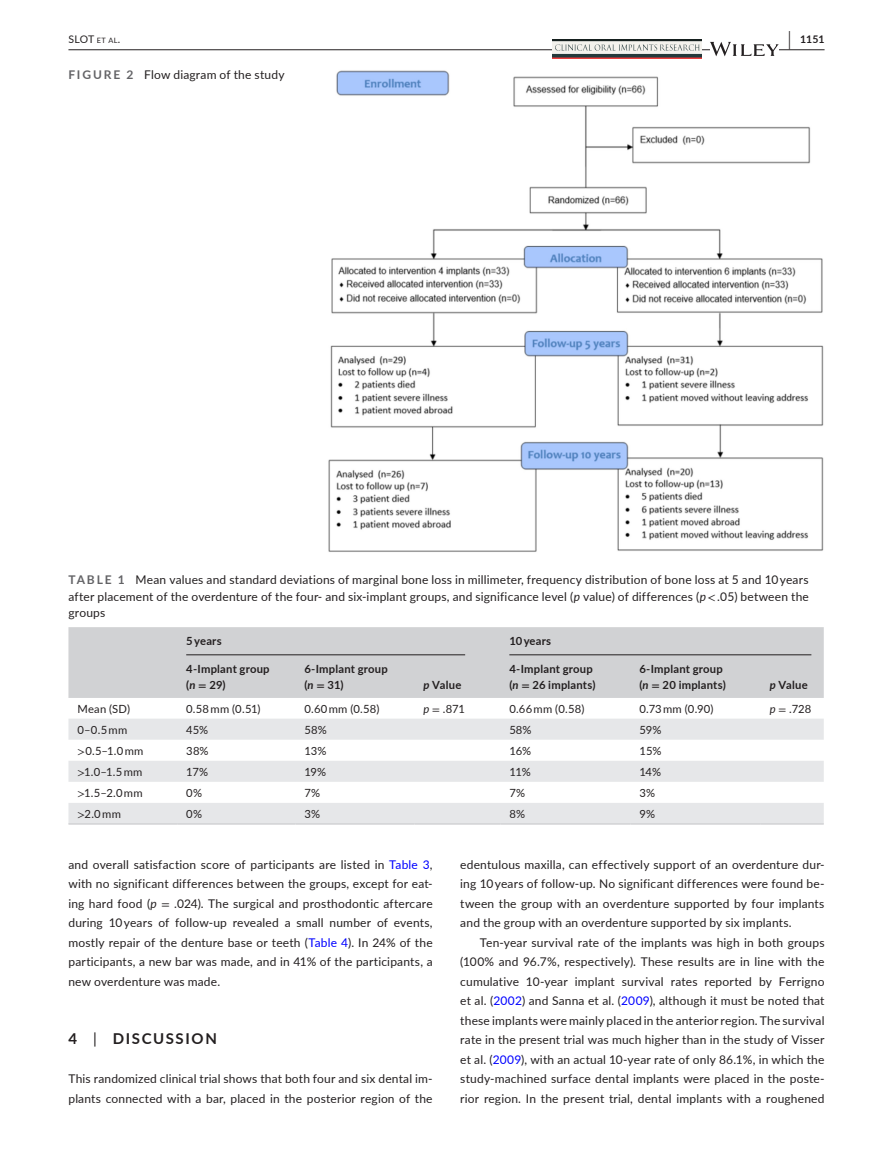
<style>
.page{position:relative;width:893px;height:1174px;background:#fff}
.page>*{position:absolute;margin:0;border:0;box-sizing:border-box;transform-origin:0 0}
.t1{font:700 15px "Lato";letter-spacing:.11em;color:#231f20}
.t2{font:12px/19.5px "Lato";letter-spacing:.015em;color:#231f20;text-align:justify}
.t3{font:11.25px "Lato";letter-spacing:.01em;color:#231f20}
.t4{font:700 11.25px/15.8px "Lato";letter-spacing:.02em;color:#231f20}
.t5{font:10.5px "Lato";color:#231f20}
.t6{font:700 10.5px "Lato";color:#231f20}
.s1{font-size:7.35px}
.s2{font-size:19.5px}
.s3{font-weight:700;color:#636366}
.s4{font-style:italic}
.s5{font-family:"STIX"}
.s6{color:#00f}
.s7{font-weight:400}
</style>
<div class="page">
<hr style="left:68px;top:49px;width:756px;height:1px;background:#231f20">
<img style="left:553px;top:39px;width:148px;height:20px">
<svg style="left:710px;top:42px;width:69px;height:14px"></svg>
<img style="left:328px;top:70px;width:496px;height:482px">
<div style="left:68px;top:627px;width:756px;height:71px;background:#d1d2d4"></div>
<svg style="left:68px;top:719px;width:756px;height:104px;fill:#e6e7e9"></svg>
<hr style="left:68px;top:823px;width:109px;height:1px;background:#d1d2d4">
<hr style="left:177px;top:823px;width:118px;height:1px;background:#d1d2d4">
<hr style="left:295px;top:823px;width:119px;height:1px;background:#d1d2d4">
<hr style="left:414px;top:823px;width:86px;height:1px;background:#d1d2d4">
<hr style="left:500px;top:823px;width:130px;height:1px;background:#d1d2d4">
<hr style="left:630px;top:823px;width:131px;height:1px;background:#d1d2d4">
<hr style="left:761px;top:823px;width:63px;height:1px;background:#d1d2d4">
<hr style="left:186px;top:654px;width:279px;height:1px;background:#231f20">
<hr style="left:509px;top:654px;width:302px;height:1px;background:#231f20">
<p class="t5" style="left:68px;top:31px;width:53px">SLOT <span class="s1">et al</span>.</p>
<p class="t6" style="left:789px;top:31px;width:37px"><span class="s2">|</span> 1151</p>
<p class="t2" style="left:68px;top:64px;width:218px"><span class="s3">FIGURE 2</span> Flow diagram of the study</p>
<p class="t2" style="left:68px;top:571px;width:742px;line-height:16.5px"><span class="s3">TABLE 1</span> Mean values and standard deviations of marginal bone loss in millimeter, frequency distribution of bone loss at 5 and 10 years after placement of the overdenture of the four- and six-implant groups, and significance level (<span class="s4">p</span> value) of differences (<span class="s4">p</span><span class="s5">&lt;</span> .05) between the groups</p>
<p class="t4" style="left:186px;top:633px;width:37px">5 years</p>
<p class="t4" style="left:509px;top:633px;width:43px">10 years</p>
<p class="t4" style="left:186px;top:660px;width:85px">4-Implant group (<span class="s4">n</span> <span class="s5">=</span> 29)</p>
<p class="t4" style="left:304px;top:660px;width:85px">6-Implant group (<span class="s4">n</span> <span class="s5">=</span> 31)</p>
<p class="t4" style="left:509px;top:660px;width:88px">4-Implant group (<span class="s4">n</span> <span class="s5">=</span> 26 implants)</p>
<p class="t4" style="left:639px;top:660px;width:88px">6-Implant group (<span class="s4">n</span> <span class="s5">=</span> 20 implants)</p>
<p class="t4" style="left:423px;top:676px;width:39px"><span class="s4">p</span> Value</p>
<p class="t4" style="left:770px;top:676px;width:39px"><span class="s4">p</span> Value</p>
<p class="t3" style="left:77px;top:700px;width:54px">Mean (SD)</p>
<p class="t3" style="left:186px;top:700px;width:76px">0.58 mm (0.51)</p>
<p class="t3" style="left:304px;top:700px;width:77px">0.60 mm (0.58)</p>
<p class="t3" style="left:423px;top:700px;width:43px"><span class="s4">p</span> <span class="s5">=</span> .871</p>
<p class="t3" style="left:509px;top:700px;width:77px">0.66 mm (0.58)</p>
<p class="t3" style="left:639px;top:700px;width:76px">0.73 mm (0.90)</p>
<p class="t3" style="left:770px;top:700px;width:43px"><span class="s4">p</span> <span class="s5">=</span> .728</p>
<p class="t3" style="left:77px;top:721px;width:51px">0–0.5 mm</p>
<p class="t3" style="left:186px;top:721px;width:23px">45%</p>
<p class="t3" style="left:304px;top:721px;width:24px">58%</p>
<p class="t3" style="left:509px;top:721px;width:24px">58%</p>
<p class="t3" style="left:639px;top:721px;width:24px">59%</p>
<p class="t3" style="left:77px;top:742px;width:67px"><span class="s5">&gt;</span>0.5–1.0 mm</p>
<p class="t3" style="left:186px;top:742px;width:24px">38%</p>
<p class="t3" style="left:304px;top:742px;width:24px">13%</p>
<p class="t3" style="left:509px;top:742px;width:23px">16%</p>
<p class="t3" style="left:639px;top:742px;width:24px">15%</p>
<p class="t3" style="left:77px;top:763px;width:67px"><span class="s5">&gt;</span>1.0–1.5 mm</p>
<p class="t3" style="left:186px;top:763px;width:23px">17%</p>
<p class="t3" style="left:304px;top:763px;width:23px">19%</p>
<p class="t3" style="left:509px;top:763px;width:23px">11%</p>
<p class="t3" style="left:639px;top:763px;width:23px">14%</p>
<p class="t3" style="left:77px;top:784px;width:67px"><span class="s5">&gt;</span>1.5–2.0 mm</p>
<p class="t3" style="left:186px;top:784px;width:17px">0%</p>
<p class="t3" style="left:304px;top:784px;width:17px">7%</p>
<p class="t3" style="left:509px;top:784px;width:17px">7%</p>
<p class="t3" style="left:639px;top:784px;width:17px">3%</p>
<p class="t3" style="left:77px;top:806px;width:45px"><span class="s5">&gt;</span>2.0 mm</p>
<p class="t3" style="left:186px;top:806px;width:17px">0%</p>
<p class="t3" style="left:304px;top:806px;width:17px">3%</p>
<p class="t3" style="left:509px;top:806px;width:17px">8%</p>
<p class="t3" style="left:639px;top:806px;width:17px">9%</p>
<p class="t2" style="left:68px;top:854px;width:366px">and overall satisfaction score of participants are listed in <span class="s6">Table 3</span>, with no significant differences between the groups, except for eat&shy;ing hard food (<span class="s4">p</span> <span class="s5">=</span> .024). The surgical and prosthodontic aftercare during 10 years of follow-up revealed a small number of events, mostly repair of the denture base or teeth (<span class="s6">Table 4</span>). In 24% of the participants, a new bar was made, and in 41% of the participants, a new overdenture was made.</p>
<p class="t1" style="left:68px;top:1028px;width:150px">4 <span class="s7">|</span> DISCUSSION</p>
<p class="t2" style="left:68px;top:1068px;width:366px">This randomized clinical trial shows that both four and six dental im&shy;plants connected with a bar, placed in the posterior region of the</p>
<p class="t2" style="left:460px;top:854px;width:366px">edentulous maxilla, can effectively support of an overdenture dur&shy;ing 10 years of follow-up. No significant differences were found be&shy;tween the group with an overdenture supported by four implants and the group with an overdenture supported by six implants.</p>
<p class="t2" style="left:460px;top:932px;width:366px;text-indent:20px">Ten-year survival rate of the implants was high in both groups (100% and 96.7%, respectively). These results are in line with the cumulative 10-year implant survival rates reported by Ferrigno et al. (<span class="s6">2002</span>) and Sanna et al. (<span class="s6">2009</span>), although it must be noted that these implants were mainly placed in the anterior region. The survival rate in the present trial was much higher than in the study of Visser et al. (<span class="s6">2009</span>), with an actual 10-year rate of only 86.1%, in which the study-machined surface dental implants were placed in the poste&shy;rior region. In the present trial, dental implants with a roughened</p>
</div>
